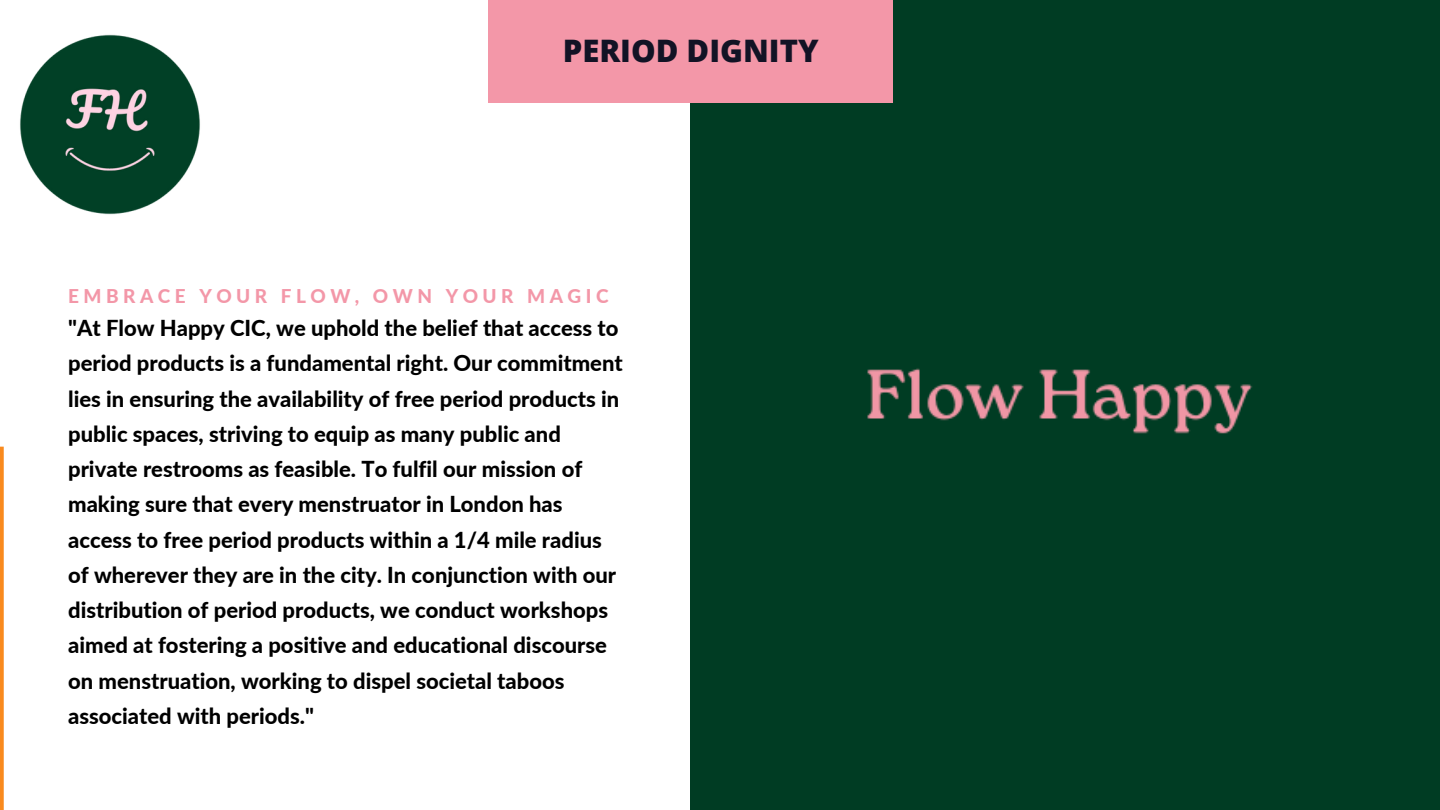
<style>
.page{position:relative;width:1440px;height:810px;background:#fff}
.page>*{position:absolute;margin:0;border:0;box-sizing:border-box;transform-origin:0 0}
.t1{font:800 31px "Open Sans";color:#121325}
.t2{font:800 22px/35.2px "Lato";color:#000}
.t3{font:800 19px "Lato";letter-spacing:.235em;color:#f397a8}
</style>
<div class="page">
<div style="left:691px;top:0;width:749px;height:810px;background:#003c23"></div>
<svg style="left:0;top:447px;width:4px;height:363px"></svg>
<div style="left:488px;top:0;width:405px;height:102px;background:#f397a8"></div>
<img style="left:20px;top:34px;width:180px;height:181px">
<p class="t1" style="left:563px;top:29px;width:257px">PERIOD DIGNITY</p>
<h2 class="t3" style="left:68px;top:284px;width:542px">EMBRACE YOUR FLOW, OWN YOUR MAGIC</h2>
<p class="t2" style="left:68px;top:310px;width:556px">"At Flow Happy CIC, we uphold the belief that access to period products is a fundamental right. Our commitment lies in ensuring the availability of free period products in public spaces, striving to equip as many public and private restrooms as feasible. To fulfil our mission of making sure that every menstruator in London has access to free period products within a 1/4 mile radius of wherever they are in the city. In conjunction with our distribution of period products, we conduct workshops aimed at fostering a positive and educational discourse on menstruation, working to dispel societal taboos associated with periods."</p>
</div>
